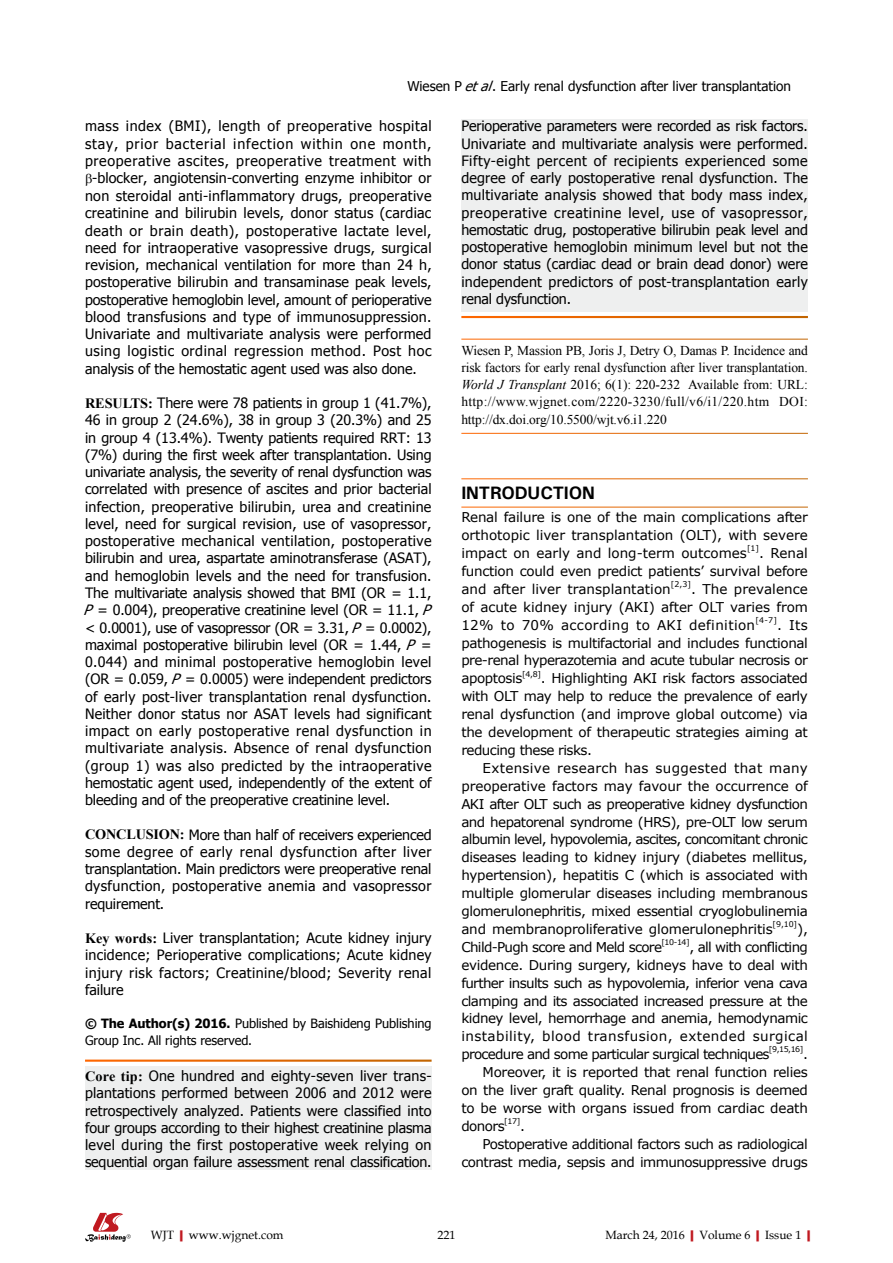
<style>
.page{position:relative;width:893px;height:1263px;background:#fff}
.page>*{position:absolute;margin:0;border:0;box-sizing:border-box;transform-origin:0 0}
.t1{font:700 18px "Univers";letter-spacing:-.01em;color:#000}
.t2{font:14.25px/17.2px "Tahoma";letter-spacing:.015em;color:#000;text-align:justify}
.t3{font:14.25px "Tahoma";letter-spacing:.035em;color:#000}
.t4{font:14.25px "Tahoma";letter-spacing:-.01em;color:#000}
.t5{font:14.25px "Tahoma";letter-spacing:.045em;color:#000}
.t6{font:14.25px "Tahoma";letter-spacing:-.005em;color:#000}
.t7{font:14.25px "Tahoma";letter-spacing:.04em;color:#000}
.t8{font:14.25px "Tahoma";letter-spacing:.06em;color:#000}
.t9{font:13.5px/17.9px "Verdana";letter-spacing:-.025em;color:#000;text-align:justify}
.t10{font:13.5px/17.2px "Times New Roman";letter-spacing:.025em;color:#000;text-align:justify}
.t11{font:13.5px "Tahoma";color:#000}
.t12{font:13.5px "Verdana";letter-spacing:-.05em;color:#000}
.t13{font:12.75px/17.2px "Tahoma";letter-spacing:-.005em;color:#000}
.t14{font:12px "Book Antiqua";color:#000}
.t15{font:7.8px "Verdana";letter-spacing:-.05em;color:#000}
.s1{font-style:italic}
.s2{font-family:"Times New Roman";font-weight:700}
.s3{font-weight:700}
.s4{font-weight:700;color:#c01920}
</style>
<div class="page">
<div style="left:461px;top:119px;width:347px;height:193px;background:#eeefef"></div>
<div style="left:85px;top:1065px;width:347px;height:104px;background:#eeefef"></div>
<svg style="left:85px;top:1213px;width:46px;height:29px"></svg>
<p class="t11" style="left:407px;top:77px;width:385px">Wiesen P <span class="s1">etal</span>. Early renal dysfunction after liver transplantation</p>
<p class="t7" style="left:85px;top:117px;width:348px">mass index (BMI), length of preoperative hospital</p>
<p class="t8" style="left:85px;top:134px;width:348px">stay, prior bacterial infection within one month,</p>
<p class="t5" style="left:85px;top:152px;width:348px">preoperative ascites, preoperative treatment with</p>
<p class="t2" style="left:92px;top:169px;width:341px">-blocker, angiotensin-converting enzyme inhibitor or</p>
<p class="t2" style="left:85px;top:187px;width:348px">non steroidal anti-inflammatory drugs, preoperative</p>
<p class="t2" style="left:85px;top:204px;width:348px">creatinine and bilirubin levels, donor status (cardiac</p>
<p class="t3" style="left:85px;top:221px;width:348px">death or brain death), postoperative lactate level,</p>
<p class="t2" style="left:85px;top:239px;width:348px">need for intraoperative vasopressive drugs, surgical</p>
<p class="t2" style="left:85px;top:256px;width:348px">revision, mechanical ventilation for more than 24 h,</p>
<p class="t2" style="left:85px;top:273px;width:348px">postoperative bilirubin and transaminase peak levels,</p>
<p class="t4" style="left:85px;top:290px;width:348px">postoperative hemoglobin level, amount of perioperative</p>
<p class="t2" style="left:85px;top:308px;width:348px">blood transfusions and type of immunosuppression.</p>
<p class="t2" style="left:85px;top:325px;width:348px">Univariate and multivariate analysis were performed</p>
<p class="t3" style="left:85px;top:342px;width:348px">using logistic ordinal regression method. Post hoc</p>
<p class="t6" style="left:85px;top:359px;width:333px">analysis of the hemostatic agent used was also done.</p>
<p class="t2" style="left:83px;top:394px;width:354px;text-align:left"><span class="s2">RESULTS:</span> There were 78 patients in group 1 (41.7%), 46 in group 2 (24.6%), 38 in group 3 (20.3%) and 25 in group 4 (13.4%). Twenty patients required RRT: 13 (7%) during the first week after transplantation. Using univariate analysis, the severity of renal dysfunction was correlated with presence of ascites and prior bacterial infection, preoperative bilirubin, urea and creatinine level, need for surgical revision, use of vasopressor, postoperative mechanical ventilation, postoperative bilirubin and urea, aspartate aminotransferase (ASAT), and hemoglobin levels and the need for transfusion.<br>The multivariate analysis showed that BMI (OR = 1.1, <span class="s1">P</span> = 0.004), preoperative creatinine level (OR = 11.1, <span class="s1">P </span>&lt; 0.0001), use of vasopressor (OR = 3.31, <span class="s1">P</span>= 0.0002), maximal postoperative bilirubin level (OR = 1.44, <span class="s1">P</span> = 0.044) and minimal postoperative hemoglobin level (OR = 0.059, <span class="s1">P</span> = 0.0005) were independent predictors of early post-liver transplantation renal dysfunction.<br>Neither donor status nor ASAT levels had significant impact on early postoperative renal dysfunction in multivariate analysis. Absence of renal dysfunction (group 1) was also predicted by the intraoperative hemostatic agent used, independently of the extent of bleeding and of the preoperative creatinine level.</p>
<p class="t2" style="left:85px;top:825px;width:348px"><span class="s2">CONCLUSION:</span> More than half of receivers experienced some degree of early renal dysfunction after liver transplantation. Main predictors were preoperative renal dysfunction, postoperative anemia and vasopressor requirement.</p>
<p class="t2" style="left:85px;top:929px;width:348px"><span class="s2">Key words:</span> Liver transplantation; Acute kidney injury incidence; Perioperative complications; Acute kidney injury risk factors; Creatinine/blood; Severity renal failure</p>
<p class="t13" style="left:85px;top:1014px;width:348px"><span class="s3">© The Author(s) 2016.</span> Published by Baishideng Publishing<br>Group Inc. All rights reserved.</p>
<p class="t2" style="left:85px;top:1067px;width:348px"><span class="s2">Core tip:</span> One hundred and eighty-seven liver trans&shy;plantations performed between 2006 and 2012 were retrospectively analyzed. Patients were classified into four groups according to their highest creatinine plasma level during the first postoperative week relying on sequential organ failure assessment renal classification.</p>
<p class="t2" style="left:461px;top:117px;width:348px">Perioperative parameters were recorded as risk factors.<br>Univariate and multivariate analysis were performed.<br>Fifty-eight percent of recipients experienced some degree of early postoperative renal dysfunction. The multivariate analysis showed that body mass index, preoperative creatinine level, use of vasopressor, hemostatic drug, postoperative bilirubin peak level and postoperative hemoglobin minimum level but not the donor status (cardiac dead or brain dead donor) were independent predictors of post-transplantation early renal dysfunction.</p>
<p class="t10" style="left:461px;top:341px;width:348px">Wiesen P, Massion PB, Joris J, Detry O, Damas P. Incidence and risk factors for early renal dysfunction after liver transplantation.<br><span class="s1">World J Transplant</span> 2016; 6(1): 220-232 Available from: URL: http://www.wjgnet.com/2220-3230/full/v6/i1/220.htm DOI: http://dx.doi.org/10.5500/wjt.v6.i1.220</p>
<p class="t1" style="left:461px;top:481px;width:135px">INTRODUCTION</p>
<p class="t9" style="left:461px;top:508px;width:348px">Renal failure is one of the main complications after orthotopic liver transplantation (OLT), with severe impact on early and long-term outcomes</p>
<p class="t15" style="left:747px;top:543px;width:14px">[1]</p>
<p class="t9" style="left:461px;top:544px;width:348px;text-indent:298px">. Renal function could even predict patients’ survival before and after liver transplantation</p>
<p class="t15" style="left:671px;top:579px;width:22px">[2,3]</p>
<p class="t9" style="left:461px;top:580px;width:348px;text-indent:230px">. The prevalence of acute kidney injury (AKI) after OLT varies from 12% to 70% according to AKI definition</p>
<p class="t15" style="left:755px;top:615px;width:23px">[4-7]</p>
<p class="t9" style="left:461px;top:615px;width:348px;text-indent:316px">. Its pathogenesis is multifactorial and includes functional pre-renal hyperazotemia and acute tubular necrosis or apoptosis</p>
<p class="t15" style="left:522px;top:669px;width:21px">[4,8]</p>
<p class="t9" style="left:461px;top:669px;width:348px;text-indent:80px">. Highlighting AKI risk factors associated with OLT may help to reduce the prevalence of early renal dysfunction (and improve global outcome) via the development of therapeutic strategies aiming at reducing these risks.</p>
<p class="t9" style="left:461px;top:758px;width:348px;text-indent:21px">Extensive research has suggested that many preoperative factors may favour the occurrence of AKI after OLT such as preoperative kidney dysfunction and hepatorenal syndrome (HRS), pre-OLT low serum albumin level, hypovolemia, ascites, concomitant chronic diseases leading to kidney injury (diabetes mellitus, hypertension), hepatitis C (which is associated with multiple glomerular diseases including membranous glomerulonephritis, mixed essential cryoglobulinemia and membranoproliferative glomerulonephritis</p>
<p class="t15" style="left:773px;top:919px;width:26px">[9,10]</p>
<p class="t9" style="left:797px;top:920px;width:12px">),</p>
<p class="t12" style="left:461px;top:938px;width:202px">Child-Pugh score and Meld score</p>
<p class="t15" style="left:661px;top:937px;width:30px">[10-14]</p>
<p class="t9" style="left:461px;top:937px;width:348px;text-indent:228px">, all with conflicting evidence. During surgery, kidneys have to deal with further insults such as hypovolemia, inferior vena cava clamping and its associated increased pressure at the kidney level, hemorrhage and anemia, hemodynamic instability, blood transfusion, extended surgical procedure and some particular surgical techniques</p>
<p class="t15" style="left:769px;top:1044px;width:36px">[9,15,16]</p>
<p class="t9" style="left:803px;top:1045px;width:6px">.</p>
<p class="t9" style="left:483px;top:1063px;width:327px">Moreover, it is reported that renal function relies</p>
<p class="t9" style="left:461px;top:1081px;width:348px">on the liver graft quality. Renal prognosis is deemed</p>
<p class="t9" style="left:461px;top:1098px;width:348px">to be worse with organs issued from cardiac death</p>
<p class="t9" style="left:461px;top:1116px;width:45px">donors</p>
<p class="t15" style="left:504px;top:1116px;width:18px">[17]</p>
<p class="t9" style="left:520px;top:1116px;width:6px">.</p>
<p class="t9" style="left:483px;top:1134px;width:327px">Postoperative additional factors such as radiological</p>
<p class="t9" style="left:461px;top:1152px;width:348px">contrast media, sepsis and immunosuppressive drugs</p>
<p class="t14" style="left:151px;top:1227px;width:134px">WJT<span class="s4">|</span>www.wjgnet.com</p>
<p class="t14" style="left:437px;top:1227px;width:19px">221</p>
<p class="t14" style="left:605px;top:1227px;width:212px">March 24, 2016<span class="s4">|</span>Volume 6<span class="s4">|</span>Issue 1<span class="s4">|</span></p>
</div>
